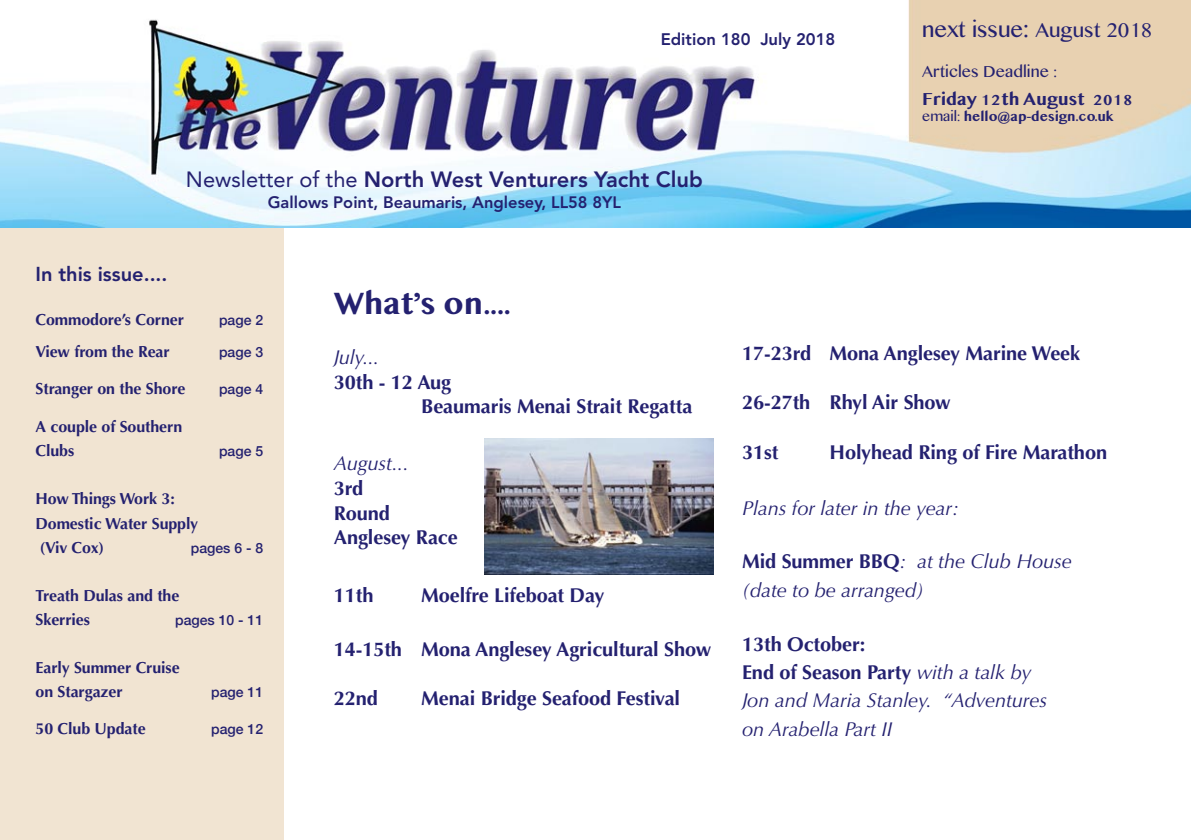
<style>
.page{position:relative;width:1191px;height:840px;background:#fff}
.page>*{position:absolute;margin:0;border:0;box-sizing:border-box;transform-origin:0 0}
.t1{font:700 32px "Oriya MN";color:#242170}
.t2{font:800 22px "Avenir";color:#242170}
.t3{font:700 20px/24.6px "Optima";letter-spacing:-.005em;color:#242170}
.t4{font:italic 20px/28.4px "Optima";letter-spacing:-.005em;color:#242170}
.t5{font:20px "Oriya MN";color:#242170}
.t6{font:800 20px "Avenir";color:#242170}
.t7{font:700 18px "Oriya MN";color:#242170}
.t8{font:800 16.6px "Avenir";color:#242170}
.t9{font:800 16.4px "Avenir";color:#242170}
.t10{font:700 16px/24px "Optima";letter-spacing:-.005em;color:#242170}
.t11{font:16px "Oriya MN";color:#242170}
.t12{font:500 14px "Helvetica Neue";color:#242170}
.t13{font:700 14px "Oriya MN";color:#242170}
.s1{font-weight:400}
.s2{font-size:22px}
.s3{font-size:26px}
.s4{font-weight:700;font-style:normal}
</style>
<div class="page">
<div style="left:0;top:225px;width:283px;height:614px;background:#f1e4d2"></div>
<img style="left:0;top:0;width:1191px;height:227px">
<img style="left:485px;top:438px;width:228px;height:136px">
<p class="t8" style="left:660px;top:32px;width:176px">Edition 180 July 2018</p>
<p class="t6" style="left:36px;top:266px;width:133px">In this issue....</p>
<p class="t2" style="left:186px;top:170px;width:518px"><span class="s1">Newsletter of the</span> North West Venturers Yacht Club</p>
<p class="t9" style="left:268px;top:196px;width:355px">Gallows Point, Beaumaris, Anglesey, LL58 8YL</p>
<p class="t5" style="left:922px;top:21px;width:232px"><span class="s2">next issue</span><span class="s3">:</span> August 2018</p>
<p class="t11" style="left:922px;top:64px;width:136px">Articles Deadline :</p>
<p class="t7" style="left:922px;top:91px;width:213px">Friday 12th August 2018</p>
<p class="t13" style="left:922px;top:110px;width:193px"><span class="s1">email:</span> hello@ap-design.co.uk</p>
<p class="t10" style="left:36px;top:309px;width:150px">Commodore’s Corner</p>
<p class="t12" style="left:219px;top:311px;width:46px">page 2</p>
<p class="t10" style="left:36px;top:340px;width:136px">View from the Rear</p>
<p class="t12" style="left:219px;top:343px;width:46px">page 3</p>
<p class="t10" style="left:36px;top:378px;width:151px">Stranger on the Shore</p>
<p class="t12" style="left:219px;top:380px;width:46px">page 4</p>
<p class="t10" style="left:36px;top:416px;width:148px">A couple of Southern<br>Clubs</p>
<p class="t12" style="left:219px;top:442px;width:46px">page 5</p>
<p class="t10" style="left:36px;top:488px;width:164px">How Things Work 3:<br>Domestic Water Supply (Viv Cox)</p>
<p class="t12" style="left:191px;top:538px;width:74px">pages 6 - 8</p>
<p class="t10" style="left:36px;top:584px;width:145px">Treath Dulas and the<br>Skerries</p>
<p class="t12" style="left:175px;top:610px;width:89px">pages 10 - 11</p>
<p class="t10" style="left:36px;top:656px;width:146px">Early Summer Cruise on Stargazer</p>
<p class="t12" style="left:211px;top:682px;width:53px">page 11</p>
<p class="t10" style="left:36px;top:718px;width:112px">50 Club Update</p>
<p class="t12" style="left:211px;top:720px;width:53px">page 12</p>
<h1 class="t1" style="left:334px;top:289px;width:178px">What’s on....</h1>
<p class="t4" style="left:334px;top:344px;width:47px">July...</p>
<p class="t3" style="left:421px;top:371px;width:272px;text-indent:-87px">30th - 12 Aug<br>Beaumaris Menai Strait Regatta</p>
<p class="t4" style="left:334px;top:451px;width:76px">August...</p>
<p class="t3" style="left:334px;top:478px;width:126px">3rd<br>Round<br>Anglesey Race</p>
<p class="t3" style="left:334px;top:584px;width:41px">11th</p>
<p class="t3" style="left:421px;top:584px;width:185px">Moelfre Lifeboat Day</p>
<p class="t3" style="left:334px;top:639px;width:379px">14-15th Mona Anglesey Agricultural Show</p>
<p class="t3" style="left:334px;top:688px;width:46px">22nd</p>
<p class="t3" style="left:421px;top:688px;width:260px">Menai Bridge Seafood Festival</p>
<p class="t3" style="left:742px;top:343px;width:339px">17-23rd Mona Anglesey Marine Week</p>
<p class="t3" style="left:742px;top:392px;width:210px">26-27th Rhyl Air Show</p>
<p class="t3" style="left:742px;top:441px;width:38px">31st</p>
<p class="t3" style="left:829px;top:441px;width:279px">Holyhead Ring of Fire Marathon</p>
<p class="t4" style="left:742px;top:496px;width:218px">Plans for later in the year:</p>
<p class="t4" style="left:742px;top:549px;width:331px"><span class="s4">Mid Summer BBQ</span>: at the Club House (date to be arranged)</p>
<p class="t4" style="left:742px;top:631px;width:306px"><span class="s4">13th October:<br>End of Season Party</span> with a talk by<br>Jon and Maria Stanley. “Adventures on Arabella Part II</p>
</div>
